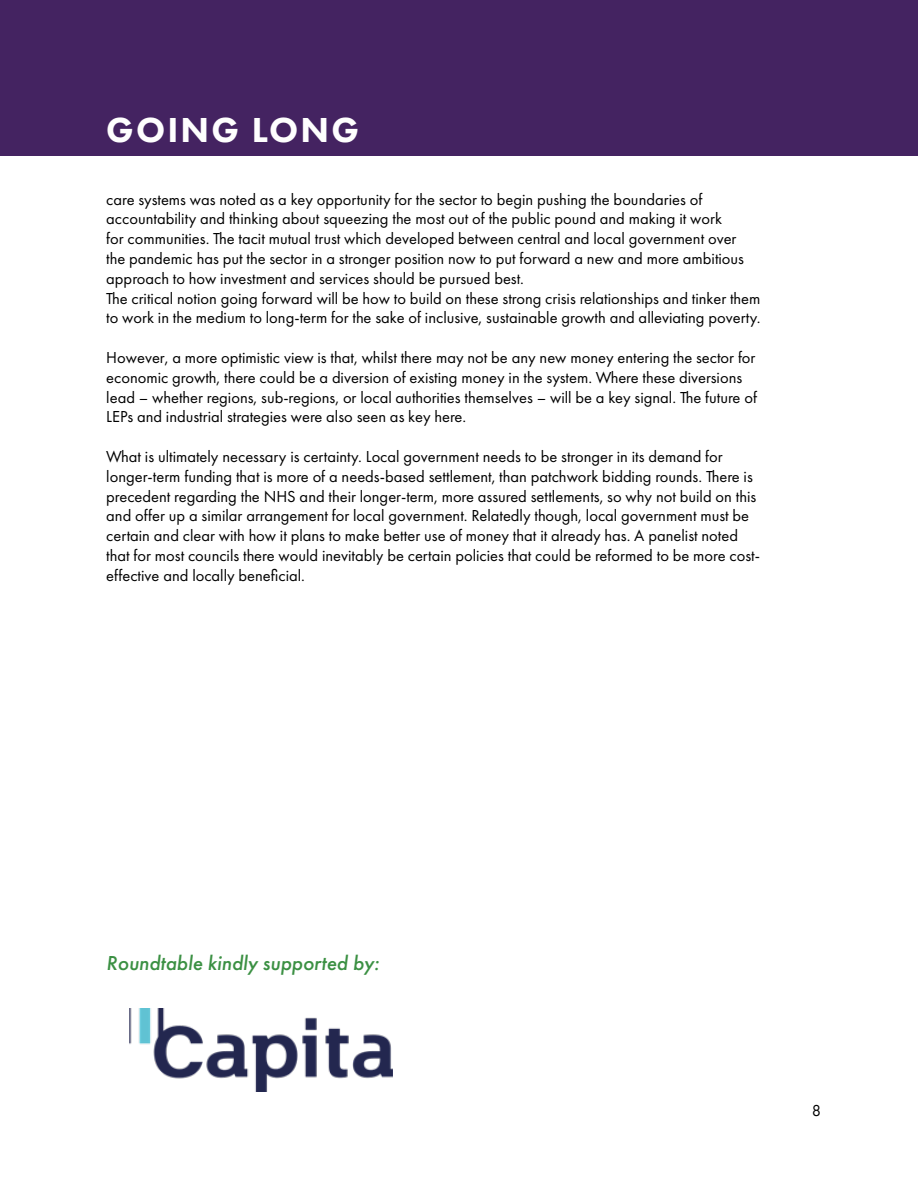
<style>
.page{position:relative;width:918px;height:1188px;background:#fff}
.page>*{position:absolute;margin:0;border:0;box-sizing:border-box;transform-origin:0 0}
.t1{font:800 36px "Futura PT";letter-spacing:.06em;color:#fefefe}
.t2{font:italic 500 21px "Futura PT";color:#3b9043}
.t3{font:16.5px/19.8px "Futura PT";color:#000}
</style>
<div class="page">
<div style="left:0;top:0;width:918px;height:156px;background:#442361"></div>
<img style="left:129px;top:1008px;width:264px;height:84px">
<h1 class="t1" style="left:106px;top:107px;width:254px">GOING LONG</h1>
<p class="t3" style="left:106px;top:189px;width:656px">care systems was noted as a key opportunity for the sector to begin pushing the boundaries of accountability and thinking about squeezing the most out of the public pound and making it work<br>for communities. The tacit mutual trust which developed between central and local government over<br>the pandemic has put the sector in a stronger position now to put forward a new and more ambitious approach to how investment and services should be pursued best.<br>The critical notion going forward will be how to build on these strong crisis relationships and tinker them to work in the medium to long-term for the sake of inclusive, sustainable growth and alleviating poverty.</p>
<p class="t3" style="left:106px;top:348px;width:652px">However, a more optimistic view is that, whilst there may not be any new money entering the sector for economic growth, there could be a diversion of existing money in the system. Where these diversions lead – whether regions, sub-regions, or local authorities themselves – will be a key signal. The future of LEPs and industrial strategies were also seen as key here.</p>
<p class="t3" style="left:106px;top:447px;width:655px">What is ultimately necessary is certainty. Local government needs to be stronger in its demand for longer-term funding that is more of a needs-based settlement, than patchwork bidding rounds. There is precedent regarding the NHS and their longer-term, more assured settlements, so why not build on this and offer up a similar arrangement for local government. Relatedly though, local government must be certain and clear with how it plans to make better use of money that it already has. A panelist noted that for most councils there would inevitably be certain policies that could be reformed to be more cost&shy;effective and locally beneficial.</p>
<p class="t2" style="left:106px;top:950px;width:274px">Roundtable kindly supported by:</p>
<p class="t3" style="left:812px;top:1100px;width:11px">8</p>
</div>
